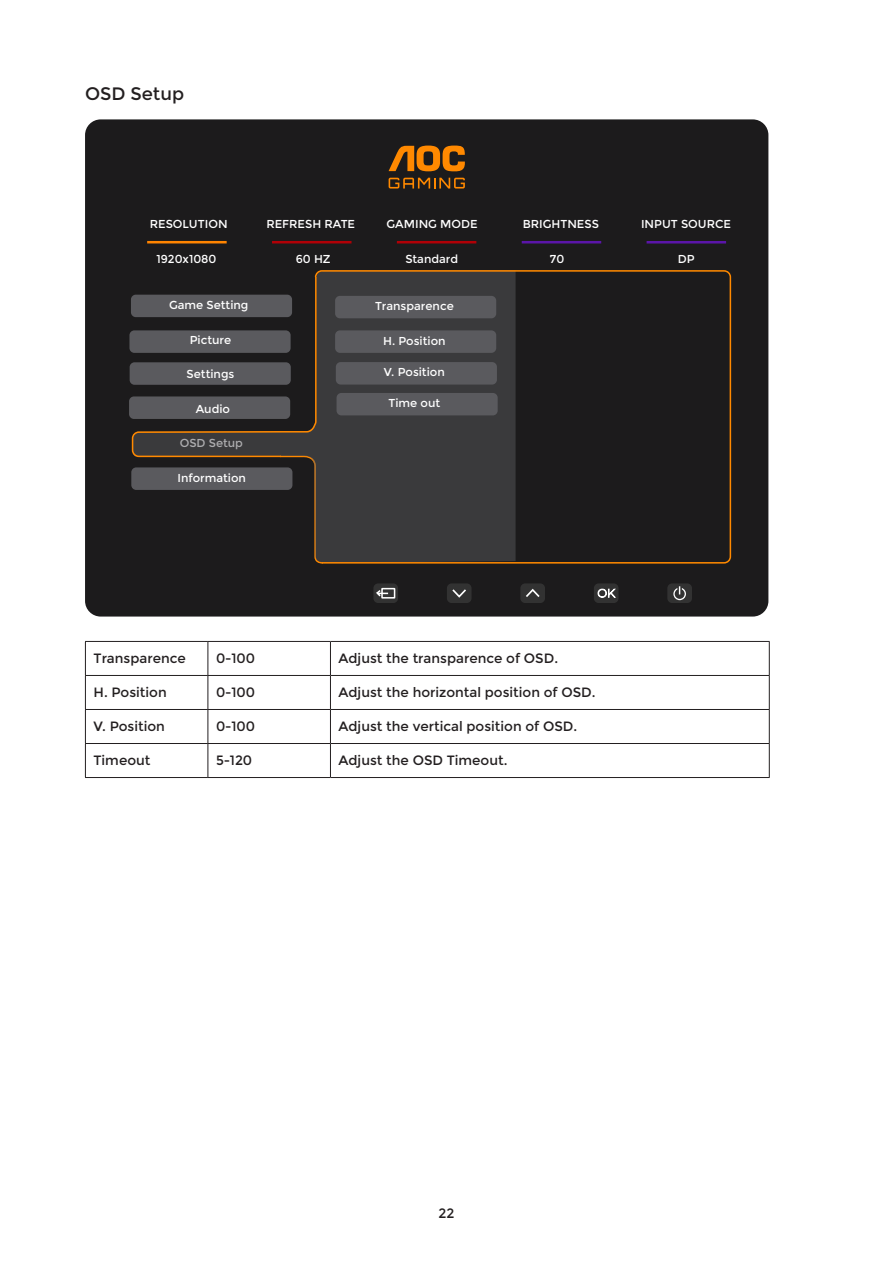
<style>
.page{position:relative;width:893px;height:1263px;background:#fff}
.page>*{position:absolute;margin:0;border:0;box-sizing:border-box;transform-origin:0 0}
.Heading_3{font:18px "Montserrat";color:#231f20}
.无间隔{font:13.5px "Montserrat";color:#231f20}
.t1{font:11.55px "Montserrat";color:#fff}
</style>
<div class="page">
<div style="left:85px;top:119px;width:683px;height:497px;background:#1c1b1c;border-radius:16px"></div>
<svg style="left:389px;top:178px;width:76px;height:11px"></svg>
<svg style="left:389px;top:146px;width:76px;height:25px"></svg>
<div style="left:447px;top:583px;width:25px;height:20px;background:#383838;border-radius:5px"></div>
<svg style="left:452px;top:589px;width:14px;height:9px"></svg>
<div style="left:520px;top:583px;width:25px;height:20px;background:#383838;border-radius:5px"></div>
<svg style="left:526px;top:589px;width:14px;height:8px"></svg>
<div style="left:594px;top:583px;width:24px;height:20px;background:#383838;border-radius:5px"></div>
<svg style="left:597px;top:588px;width:19px;height:10px"></svg>
<div style="left:667px;top:583px;width:25px;height:20px;background:#383838;border-radius:5px"></div>
<svg style="left:673px;top:586px;width:13px;height:14px"></svg>
<div style="left:373px;top:583px;width:25px;height:20px;background:#383838;border-radius:5px"></div>
<div style="left:381px;top:588px;width:14px;height:11px;border:2px solid #fff"></div>
<svg style="left:376px;top:588px;width:14px;height:10px"></svg>
<hr style="left:272px;top:241px;width:79px;height:2px;background:#b00006">
<hr style="left:397px;top:241px;width:79px;height:2px;background:#b00006">
<hr style="left:522px;top:241px;width:79px;height:2px;background:#5a15a8">
<hr style="left:147px;top:241px;width:80px;height:2px;background:#ff8400">
<svg style="left:315px;top:270px;width:417px;height:294px"></svg>
<svg style="left:131px;top:275px;width:193px;height:289px"></svg>
<hr style="left:647px;top:241px;width:79px;height:2px;background:#5a15a8">
<hr style="left:85px;top:641px;width:123px;height:1px;background:#231f20">
<hr style="left:85px;top:642px;width:1px;height:33px;background:#231f20">
<hr style="left:208px;top:641px;width:122px;height:1px;background:#231f20">
<hr style="left:208px;top:642px;width:1px;height:33px;background:#231f20">
<hr style="left:330px;top:641px;width:440px;height:1px;background:#231f20">
<hr style="left:330px;top:642px;width:1px;height:33px;background:#231f20">
<hr style="left:769px;top:642px;width:1px;height:33px;background:#231f20">
<hr style="left:85px;top:675px;width:123px;height:1px;background:#231f20">
<hr style="left:85px;top:676px;width:1px;height:33px;background:#231f20">
<hr style="left:208px;top:675px;width:122px;height:1px;background:#231f20">
<hr style="left:208px;top:676px;width:1px;height:33px;background:#231f20">
<hr style="left:330px;top:675px;width:440px;height:1px;background:#231f20">
<hr style="left:330px;top:676px;width:1px;height:33px;background:#231f20">
<hr style="left:769px;top:676px;width:1px;height:33px;background:#231f20">
<hr style="left:85px;top:709px;width:123px;height:1px;background:#231f20">
<hr style="left:85px;top:710px;width:1px;height:33px;background:#231f20">
<hr style="left:208px;top:709px;width:122px;height:1px;background:#231f20">
<hr style="left:208px;top:710px;width:1px;height:33px;background:#231f20">
<hr style="left:330px;top:709px;width:440px;height:1px;background:#231f20">
<hr style="left:330px;top:710px;width:1px;height:33px;background:#231f20">
<hr style="left:769px;top:710px;width:1px;height:33px;background:#231f20">
<hr style="left:85px;top:743px;width:123px;height:1px;background:#231f20">
<hr style="left:85px;top:744px;width:1px;height:33px;background:#231f20">
<hr style="left:208px;top:743px;width:122px;height:1px;background:#231f20">
<hr style="left:208px;top:744px;width:1px;height:33px;background:#231f20">
<hr style="left:330px;top:743px;width:440px;height:1px;background:#231f20">
<hr style="left:330px;top:744px;width:1px;height:33px;background:#231f20">
<hr style="left:769px;top:744px;width:1px;height:33px;background:#231f20">
<hr style="left:85px;top:777px;width:123px;height:1px;background:#231f20">
<hr style="left:208px;top:777px;width:122px;height:1px;background:#231f20">
<hr style="left:330px;top:777px;width:440px;height:1px;background:#231f20">
<p class="Heading_3" style="left:85px;top:84px;width:101px">OSD Setup</p>
<p class="t1" style="left:150px;top:217px;width:79px">RESOLUTION</p>
<p class="t1" style="left:156px;top:253px;width:62px">1920x1080</p>
<p class="t1" style="left:169px;top:298px;width:81px">Game Setting</p>
<p class="t1" style="left:190px;top:333px;width:43px">Picture</p>
<p class="t1" style="left:187px;top:367px;width:49px">Settings</p>
<p class="t1" style="left:196px;top:402px;width:36px">Audio</p>
<p class="t1" style="left:180px;top:436px;width:65px">OSD Setup</p>
<p class="t1" style="left:178px;top:471px;width:70px">Information</p>
<p class="t1" style="left:266px;top:217px;width:90px">REFRESH RATE</p>
<p class="t1" style="left:296px;top:253px;width:36px">60 HZ</p>
<p class="t1" style="left:387px;top:217px;width:93px">GAMING MODE</p>
<p class="t1" style="left:405px;top:253px;width:54px">Standard</p>
<p class="t1" style="left:375px;top:299px;width:80px">Transparence</p>
<p class="t1" style="left:383px;top:334px;width:64px">H. Position</p>
<p class="t1" style="left:384px;top:366px;width:62px">V. Position</p>
<p class="t1" style="left:389px;top:397px;width:53px">Time out</p>
<p class="t1" style="left:523px;top:217px;width:78px">BRIGHTNESS</p>
<p class="t1" style="left:550px;top:253px;width:16px">70</p>
<p class="t1" style="left:641px;top:217px;width:92px">INPUT SOURCE</p>
<p class="t1" style="left:678px;top:253px;width:18px">DP</p>
<p class="无间隔" style="left:94px;top:651px;width:94px">Transparence</p>
<p class="无间隔" style="left:216px;top:651px;width:41px">0-100</p>
<p class="无间隔" style="left:339px;top:651px;width:221px">Adjust the transparence of OSD.</p>
<p class="无间隔" style="left:94px;top:685px;width:75px">H. Position</p>
<p class="无间隔" style="left:216px;top:685px;width:41px">0-100</p>
<p class="无间隔" style="left:339px;top:685px;width:259px">Adjust the horizontal position of OSD.</p>
<p class="无间隔" style="left:94px;top:719px;width:73px">V. Position</p>
<p class="无间隔" style="left:216px;top:719px;width:41px">0-100</p>
<p class="无间隔" style="left:339px;top:719px;width:240px">Adjust the vertical position of OSD.</p>
<p class="无间隔" style="left:94px;top:753px;width:58px">Timeout</p>
<p class="无间隔" style="left:216px;top:753px;width:38px">5-120</p>
<p class="无间隔" style="left:339px;top:753px;width:170px">Adjust the OSD Timeout.</p>
<p class="无间隔" style="left:439px;top:1205px;width:17px">22</p>
</div>
